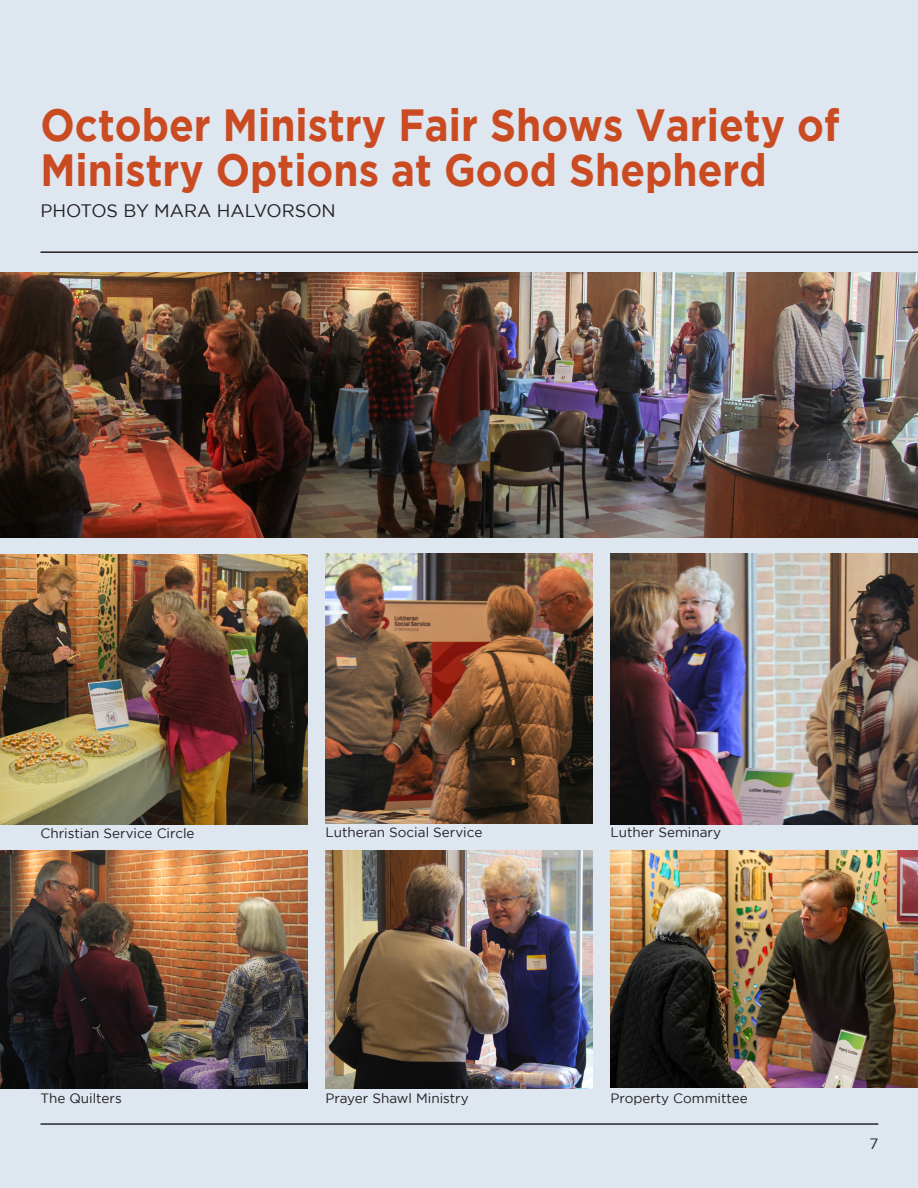
<style>
.page{position:relative;width:918px;height:1188px;background:#dee6f0}
.page>*{position:absolute;margin:0;border:0;box-sizing:border-box;transform-origin:0 0}
.Body_type{font:700 45px/45px "Gotham";color:#ca4b22;scale:.9 1}
.Author{font:18px "Gotham";color:#231f20}
.t1{font:15px "Gotham";color:#231f20}
.Captions{font:13.5px "Gotham";color:#231f20}
</style>
<div class="page">
<img style="left:0;top:554px;width:308px;height:270px">
<img style="left:326px;top:554px;width:266px;height:270px">
<img style="left:610px;top:554px;width:308px;height:270px">
<img style="left:0;top:273px;width:918px;height:264px">
<img style="left:326px;top:850px;width:266px;height:238px">
<img style="left:610px;top:850px;width:308px;height:238px">
<img style="left:0;top:850px;width:308px;height:238px">
<hr style="left:40px;top:251px;width:878px;height:2px;background:#231f20">
<p class="Body_type" style="left:40px;top:101px;width:889px">October Ministry Fair Shows Variety of<br>Ministry Options at Good Shepherd</p>
<p class="Author" style="left:40px;top:201px;width:297px">PHOTOS BY MARA HALVORSON</p>
<p class="Captions" style="left:40px;top:825px;width:156px">Christian Service Circle</p>
<p class="Captions" style="left:326px;top:825px;width:158px">Lutheran Social Service</p>
<p class="Captions" style="left:610px;top:825px;width:112px">Luther Seminary</p>
<p class="Captions" style="left:40px;top:1090px;width:83px">The Quilters</p>
<p class="Captions" style="left:326px;top:1090px;width:145px">Prayer Shawl Ministry</p>
<p class="Captions" style="left:610px;top:1090px;width:139px">Property Committee</p>
<p class="t1" style="left:869px;top:1136px;width:10px">7</p>
</div>
